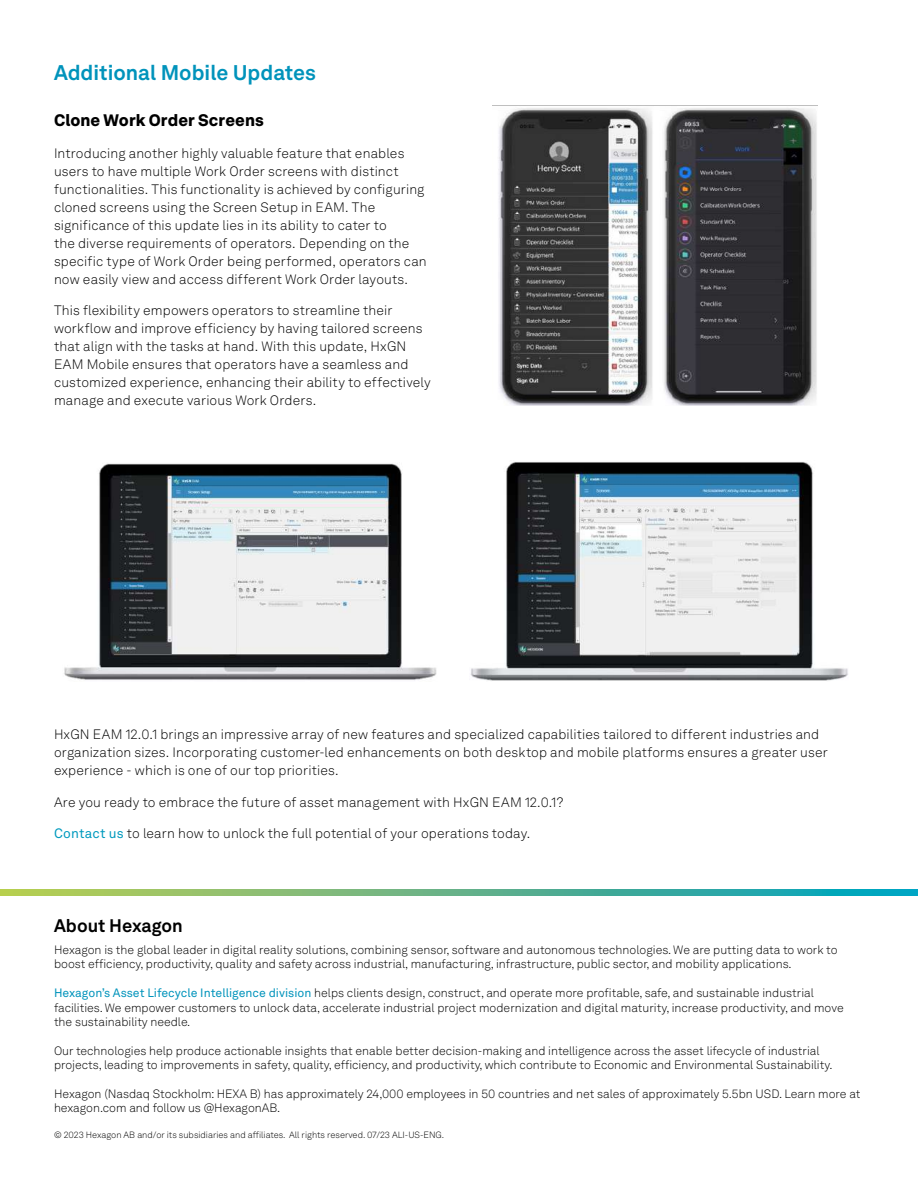
<style>
.page{position:relative;width:918px;height:1188px;background:#fff}
.page>*{position:absolute;margin:0;border:0;box-sizing:border-box;transform-origin:0 0}
.t1{font:700 21px "Hexagon Akkurat";color:#0093bb}
.t2{font:700 18px "Hexagon Akkurat";letter-spacing:-.005em;color:#000}
.t3{font:900 16.5px "Hexagon Akkurat";letter-spacing:.005em;color:#000}
.t4{font:300 13.5px/18px "Hexagon Akkurat";letter-spacing:.01em;color:#000}
.t5{font:300 12px/14.4px "Hexagon Akkurat";color:#000}
.t6{font:300 9px "Hexagon Akkurat";color:#000}
.s1{font-weight:400;color:#009abe}
.s2{font-weight:400;color:#0093bb}
</style>
<div class="page">
<img style="left:64px;top:463px;width:373px;height:218px">
<img style="left:498px;top:108px;width:319px;height:297px">
<img style="left:470px;top:462px;width:378px;height:219px">
<svg style="left:0;top:890px;width:918px;height:6px;background:#60b488"></svg>
<h1 class="t1" style="left:54px;top:56px;width:263px">Additional Mobile Updates</h1>
<p class="t3" style="left:54px;top:107px;width:211px">Clone Work Order Screens</p>
<p class="t4" style="left:54px;top:144px;width:374px">Introducing another highly valuable feature that enables users to have multiple Work Order screens with distinct functionalities. This functionality is achieved by configuring cloned screens using the Screen Setup in EAM. The significance of this update lies in its ability to cater to<br>the diverse requirements of operators. Depending on the specific type of Work Order being performed, operators can now easily view and access different Work Order layouts.</p>
<p class="t4" style="left:54px;top:301px;width:378px">This flexibility empowers operators to streamline their workflow and improve efficiency by having tailored screens that align with the tasks at hand. With this update, HxGN EAM Mobile ensures that operators have a seamless and customized experience, enhancing their ability to effectively manage and execute various Work Orders.</p>
<p class="t4" style="left:54px;top:725px;width:776px">HxGN EAM 12.0.1 brings an impressive array of new features and specialized capabilities tailored to different industries and organization sizes. Incorporating customer-led enhancements on both desktop and mobile platforms ensures a greater user experience - which is one of our top priorities.</p>
<p class="t4" style="left:54px;top:793px;width:511px">Are you ready to embrace the future of asset management with HxGN EAM 12.0.1?</p>
<p class="t4" style="left:54px;top:824px;width:478px"><span class="s1">Contact us</span> to learn how to unlock the full potential of your operations today.</p>
<h2 class="t2" style="left:54px;top:912px;width:130px">About Hexagon</h2>
<p class="t5" style="left:54px;top:942px;width:785px">Hexagon is the global leader in digital reality solutions, combining sensor, software and autonomous technologies. We are putting data to work to boost efficiency, productivity, quality and safety across industrial, manufacturing, infrastructure, public sector, and mobility applications.</p>
<p class="t5" style="left:54px;top:985px;width:791px"><span class="s2">Hexagon’s Asset Lifecycle Intelligence division</span> helps clients design, construct, and operate more profitable, safe, and sustainable industrial facilities. We empower customers to unlock data, accelerate industrial project modernization and digital maturity, increase productivity, and move the sustainability needle.</p>
<p class="t5" style="left:54px;top:1043px;width:780px">Our technologies help produce actionable insights that enable better decision-making and intelligence across the asset lifecycle of industrial projects, leading to improvements in safety, quality, efficiency, and productivity, which contribute to Economic and Environmental Sustainability.</p>
<p class="t5" style="left:54px;top:1086px;width:808px">Hexagon (Nasdaq Stockholm: HEXA B) has approximately 24,000 employees in 50 countries and net sales of approximately 5.5bn USD. Learn more at hexagon.com and follow us @HexagonAB.</p>
<p class="t6" style="left:54px;top:1128px;width:392px">© 2023 Hexagon AB and/or its subsidiaries and affiliates. All rights reserved. 07/23 ALI-US-ENG.</p>
</div>
